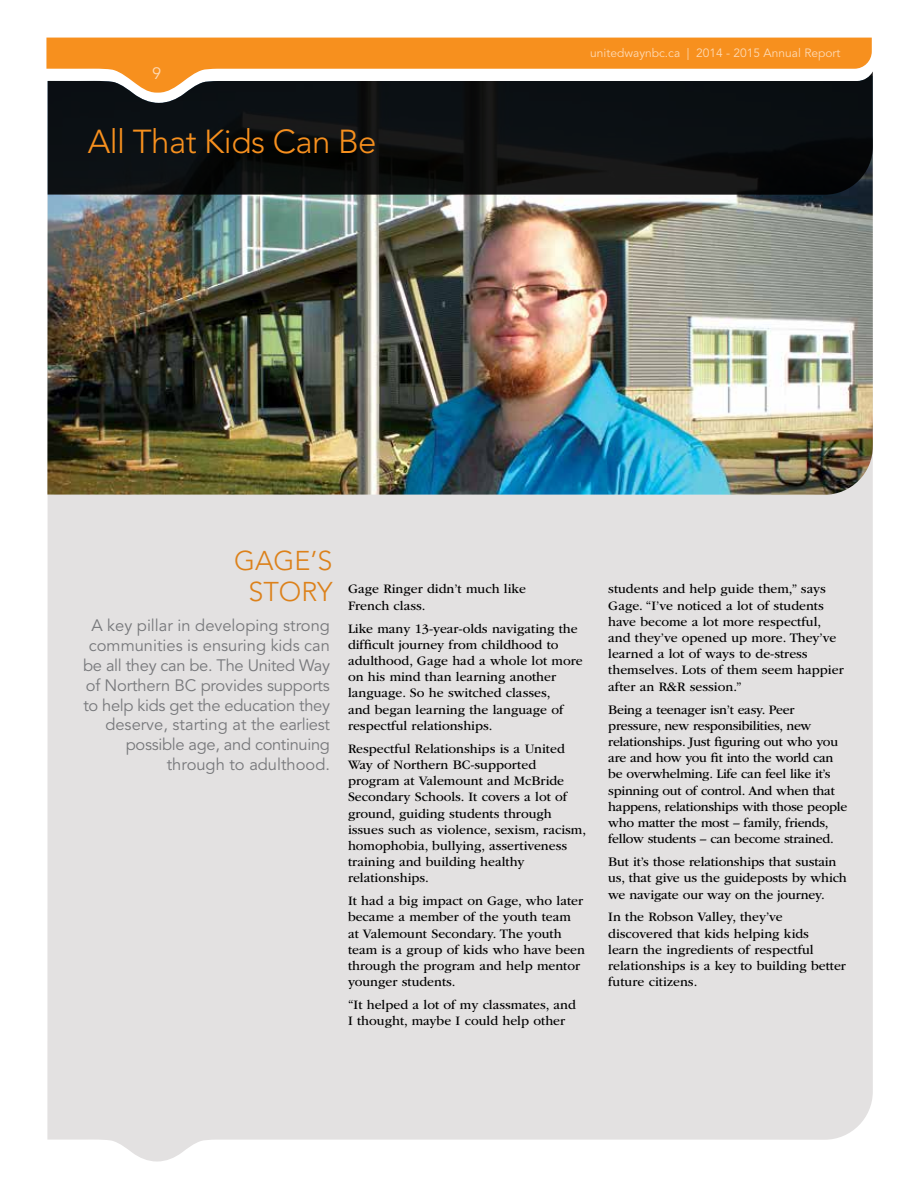
<style>
.page{position:relative;width:918px;height:1188px;background:#fff}
.page>*{position:absolute;margin:0;border:0;box-sizing:border-box;transform-origin:0 0}
.t1{font:300 33px "Avenir LT Std";letter-spacing:-.015em;color:#f7901e}
.t2{font:300 27px/31.5px "Avenir LT Std";color:#dc811a;text-align:center}
.t3{font:16.5px/19.8px "Avenir LT Std";letter-spacing:-.01em;color:#77787b;text-align:right}
.t4{font:16.5px "Avenir LT Std";color:#fedab4}
.t5{font:13.5px/16.2px "ITC Garamond Std";color:#000}
.t6{font:13.5px/16.2px "ITC Garamond Std";letter-spacing:-.02em;color:#000}
.t7{font:12px "Avenir LT Std";color:#fedab4}
</style>
<div class="page">
<div style="left:47px;top:495px;width:826px;height:667px;background:#e3e1e1"></div>
<img style="left:47px;top:93px;width:826px;height:402px">
<svg style="left:48px;top:72px;width:825px;height:123px;background:#0d1012"></svg>
<svg style="left:46px;top:38px;width:826px;height:55px;fill:#f7901e"></svg>
<p class="t4" style="left:152px;top:64px;width:11px">9</p>
<h1 class="t1" style="left:88px;top:122px;width:290px">All That Kids Can Be</h1>
<p class="t7" style="left:590px;top:46px;width:252px">unitedwaynbc.ca | 2014 - 2015 Annual Report</p>
<h2 class="t2" style="left:234px;top:545px;width:100px">GAGE’S<br>STORY</h2>
<p class="t3" style="left:83px;top:616px;width:248px">A key pillar in developing strong communities is ensuring kids can be all they can be. The United Way of Northern BC provides supports to help kids get the education they deserve, starting at the earliest possible age, and continuing through to adulthood.</p>
<p class="t5" style="left:348px;top:581px;width:180px">Gage Ringer didn’t much like<br>French class.</p>
<p class="t5" style="left:348px;top:620px;width:236px">Like many 13-year-olds navigating the difficult journey from childhood to adulthood, Gage had a whole lot more on his mind than learning another language. So he switched classes,<br>and began learning the language of respectful relationships.</p>
<p class="t5" style="left:348px;top:740px;width:240px">Respectful Relationships is a United Way of Northern BC-supported program at Valemount and McBride Secondary Schools. It covers a lot of ground, guiding students through issues such as violence, sexism, racism, homophobia, bullying, assertiveness training and building healthy relationships.</p>
<p class="t5" style="left:348px;top:893px;width:239px">It had a big impact on Gage, who later became a member of the youth team at Valemount Secondary. The youth team is a group of kids who have been through the program and help mentor younger students.</p>
<p class="t5" style="left:348px;top:997px;width:229px">“It helped a lot of my classmates, and<br>I thought, maybe I could help other</p>
<p class="t5" style="left:608px;top:581px;width:237px">students and help guide them,” says Gage. “I’ve noticed a lot of students have become a lot more respectful, and they’ve opened up more. They’ve learned a lot of ways to de-stress themselves. Lots of them seem happier after an R&amp;R session.”</p>
<p class="t6" style="left:608px;top:701px;width:241px">Being a teenager isn’t easy. Peer pressure, new responsibilities, new relationships. Just figuring out who you are and how you fit into the world can be overwhelming. Life can feel like it’s spinning out of control. And when that happens, relationships with those people who matter the most – family, friends, fellow students – can become strained.</p>
<p class="t5" style="left:608px;top:854px;width:240px">But it’s those relationships that sustain us, that give us the guideposts by which we navigate our way on the journey.</p>
<p class="t5" style="left:608px;top:909px;width:239px">In the Robson Valley, they’ve discovered that kids helping kids<br>learn the ingredients of respectful relationships is a key to building better future citizens.</p>
</div>
